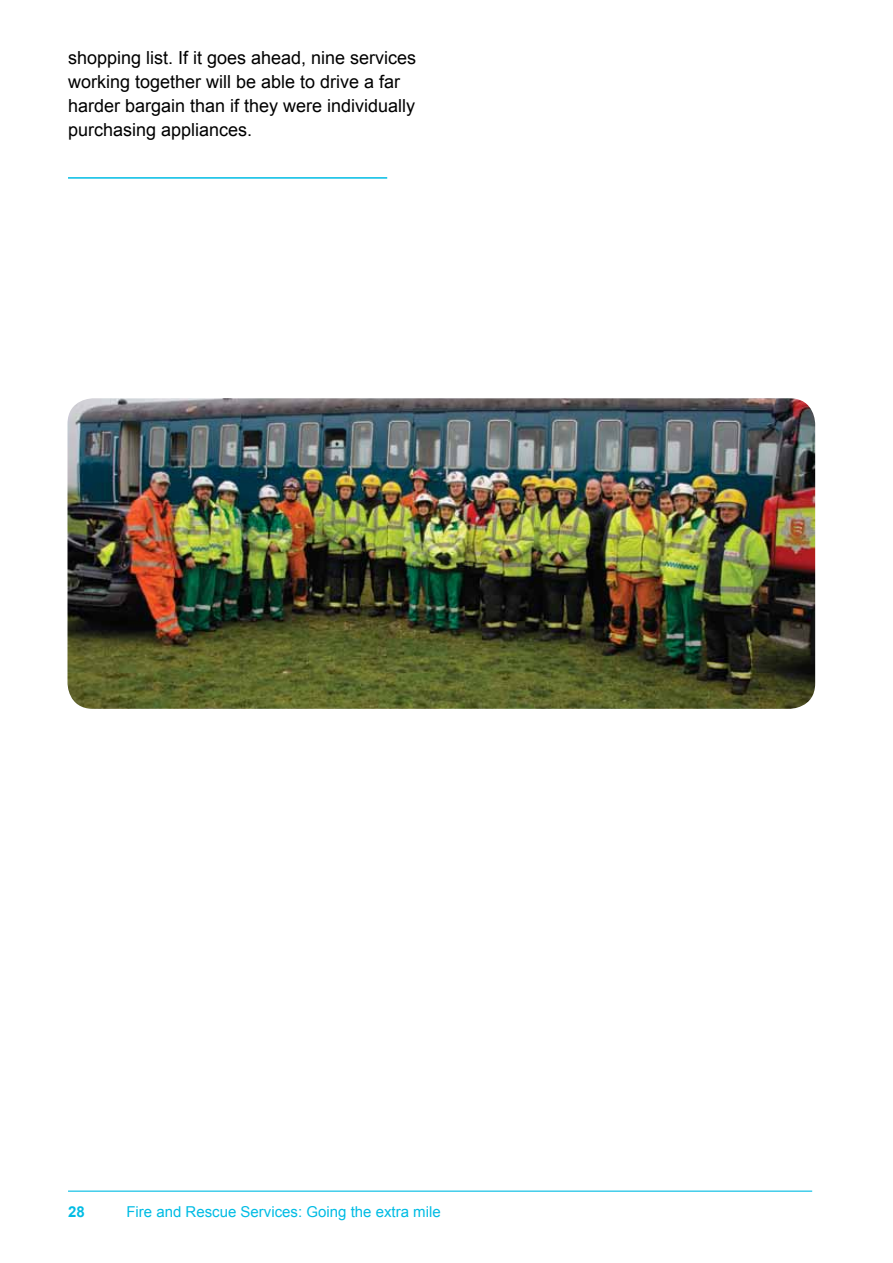
<style>
.page{position:relative;width:893px;height:1263px;background:#fff}
.page>*{position:absolute;margin:0;border:0;box-sizing:border-box;transform-origin:0 0}
.t1{font:18px/24px "Arial";color:#000}
.t2{font:15px "Arial";color:#00bce4}
.t3{font:700 15px "Arial";color:#00bce4}
</style>
<div class="page">
<hr style="left:68px;top:1190px;width:744px;height:2px;background:#00bce4">
<hr style="left:68px;top:177px;width:319px;height:2px;background:#00bce4">
<img style="left:68px;top:398px;width:747px;height:311px">
<p class="t1" style="left:68px;top:46px;width:350px">shopping list. If it goes ahead, nine services working together will be able to drive a far harder bargain than if they were individually purchasing appliances.</p>
<p class="t3" style="left:68px;top:1202px;width:18px">28</p>
<p class="t2" style="left:126px;top:1202px;width:316px">Fire and Rescue Services: Going the extra mile</p>
</div>
